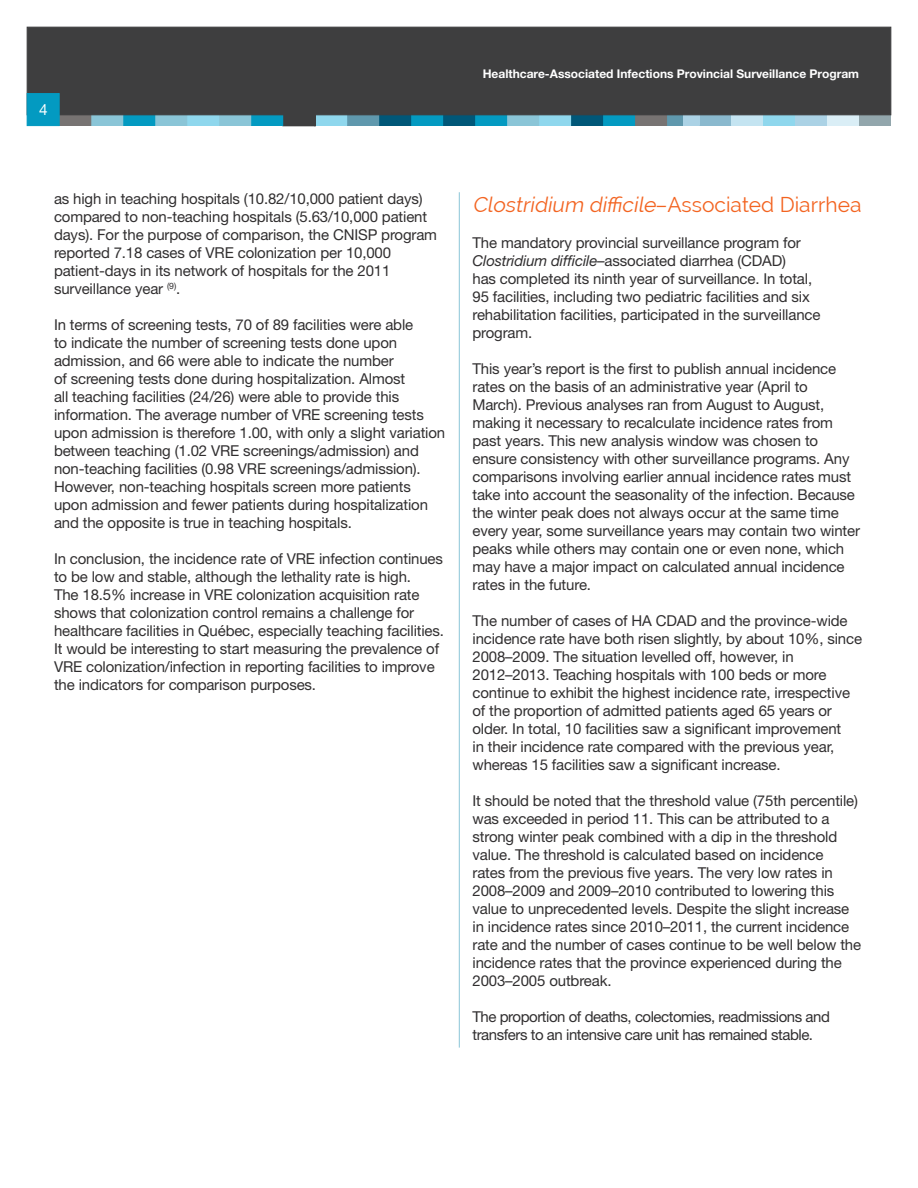
<style>
.page{position:relative;width:918px;height:1188px;background:#fff}
.page>*{position:absolute;margin:0;border:0;box-sizing:border-box;transform-origin:0 0}
.t1{font:italic 21px "Raleway";color:#f36421}
.t2{font:15.3px "Helvetica Neue";color:#fff}
.t3{font:15px/18px "Helvetica Neue";letter-spacing:-.01em;color:#312f30}
.t4{font:15px/18px "Helvetica Neue";letter-spacing:-.03em;color:#312f30}
.t5{font:700 12px "Helvetica Neue";color:#fff}
.s1{font-style:normal}
.s2{font-style:italic}
</style>
<div class="page">
<div style="left:859px;top:110px;width:32px;height:16px;background:#92a6ac"></div>
<div style="left:827px;top:110px;width:32px;height:16px;background:#daeef6"></div>
<div style="left:795px;top:110px;width:32px;height:16px;background:#abd2e5"></div>
<div style="left:763px;top:110px;width:32px;height:16px;background:#8fd7ed"></div>
<svg style="left:59px;top:115px;width:704px;height:11px;background:#539cb2"></svg>
<div style="left:27px;top:27px;width:864px;height:88px;background:#3e3e3f"></div>
<div style="left:27px;top:93px;width:32px;height:33px;background:#039ac1"></div>
<hr style="left:459px;top:192px;width:1px;height:856px;background:#8ac5d7">
<p class="t2" style="left:39px;top:100px;width:10px">4</p>
<p class="t5" style="left:483px;top:67px;width:378px">Healthcare-Associated Infections Provincial Surveillance Program</p>
<p class="t3" style="left:54px;top:189px;width:385px">as high in teaching hospitals (10.82/10,000 patient days) compared to non-teaching hospitals (5.63/10,000 patient days). For the purpose of comparison, the CNISP program reported 7.18 cases of VRE colonization per 10,000 patient-days in its network of hospitals for the 2011 surveillance year <sup>(9)</sup>.</p>
<p class="t3" style="left:54px;top:315px;width:393px">In terms of screening tests, 70 of 89 facilities were able<br>to indicate the number of screening tests done upon admission, and 66 were able to indicate the number<br>of screening tests done during hospitalization. Almost<br>all teaching facilities (24/26) were able to provide this information. The average number of VRE screening tests upon admission is therefore 1.00, with only a slight variation between teaching (1.02 VRE screenings/admission) and non-teaching facilities (0.98 VRE screenings/admission).<br>However, non-teaching hospitals screen more patients upon admission and fewer patients during hospitalization and the opposite is true in teaching hospitals.</p>
<p class="t3" style="left:54px;top:549px;width:392px">In conclusion, the incidence rate of VRE infection continues to be low and stable, although the lethality rate is high.<br>The 18.5% increase in VRE colonization acquisition rate shows that colonization control remains a challenge for healthcare facilities in Québec, especially teaching facilities.<br>It would be interesting to start measuring the prevalence of VRE colonization/infection in reporting facilities to improve the indicators for comparison purposes.</p>
<h1 class="t1" style="left:472px;top:192px;width:391px">Clostridium difficile<span class="s1">–Associated Diarrhea</span></h1>
<p class="t3" style="left:472px;top:233px;width:349px">The mandatory provincial surveillance program for <span class="s2">Clostridium difficile</span>–associated diarrhea (CDAD)<br>has completed its ninth year of surveillance. In total, 95 facilities, including two pediatric facilities and six rehabilitation facilities, participated in the surveillance program.</p>
<p class="t3" style="left:472px;top:359px;width:389px">This year’s report is the first to publish annual incidence rates on the basis of an administrative year (April to March). Previous analyses ran from August to August, making it necessary to recalculate incidence rates from past years. This new analysis window was chosen to ensure consistency with other surveillance programs. Any comparisons involving earlier annual incidence rates must take into account the seasonality of the infection. Because the winter peak does not always occur at the same time every year, some surveillance years may contain two winter peaks while others may contain one or even none, which may have a major impact on calculated annual incidence rates in the future.</p>
<p class="t3" style="left:472px;top:611px;width:391px">The number of cases of HA CDAD and the province-wide incidence rate have both risen slightly, by about 10%, since 2008–2009. The situation levelled off, however, in 2012–2013. Teaching hospitals with 100 beds or more continue to exhibit the highest incidence rate, irrespective of the proportion of admitted patients aged 65 years or older. In total, 10 facilities saw a significant improvement<br>in their incidence rate compared with the previous year, whereas 15 facilities saw a significant increase.</p>
<p class="t3" style="left:472px;top:791px;width:390px">It should be noted that the threshold value (75th percentile) was exceeded in period 11. This can be attributed to a strong winter peak combined with a dip in the threshold value. The threshold is calculated based on incidence<br>rates from the previous five years. The very low rates in 2008–2009 and 2009–2010 contributed to lowering this value to unprecedented levels. Despite the slight increase in incidence rates since 2010–2011, the current incidence rate and the number of cases continue to be well below the incidence rates that the province experienced during the 2003–2005 outbreak.</p>
<p class="t4" style="left:472px;top:1007px;width:359px">The proportion of deaths, colectomies, readmissions and transfers to an intensive care unit has remained stable.</p>
</div>
